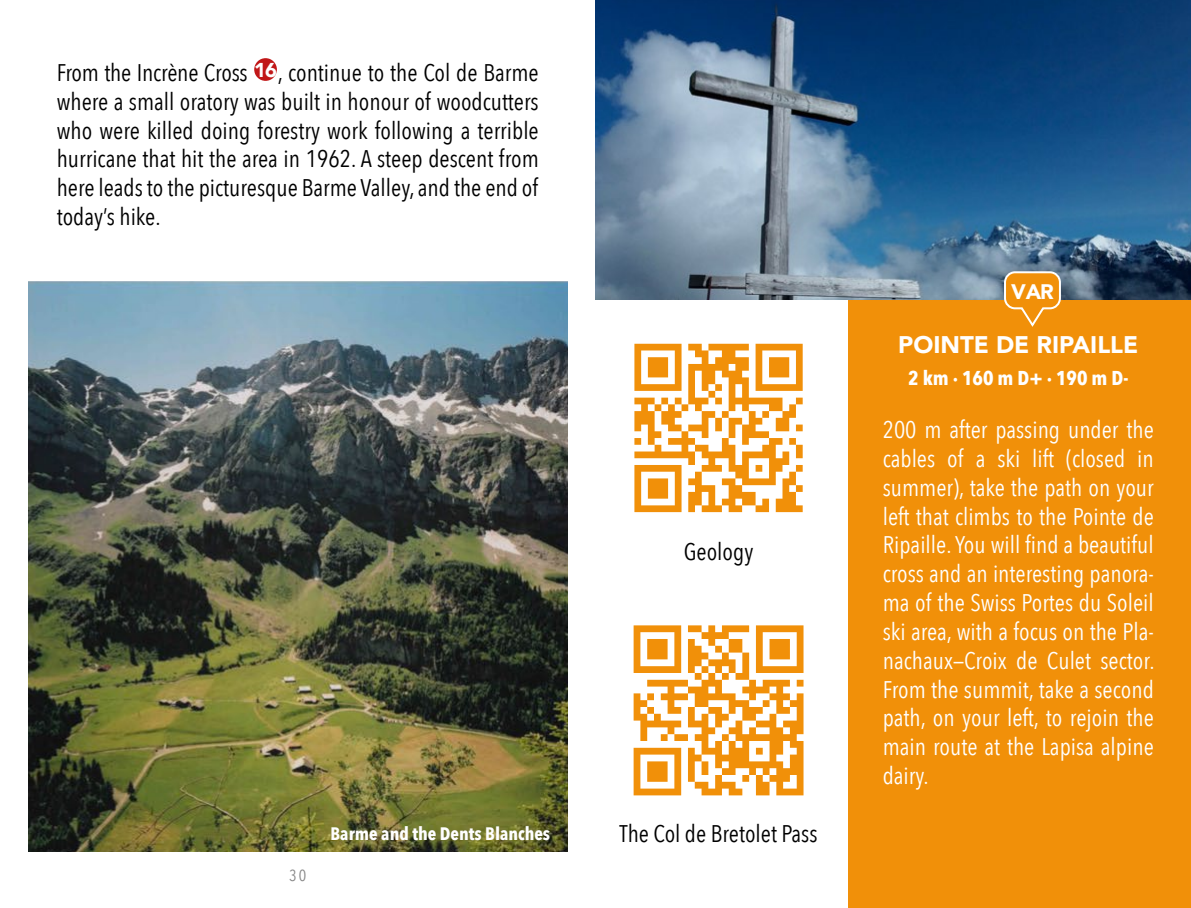
<style>
.page{position:relative;width:1191px;height:908px;background:#fff}
.page>*{position:absolute;margin:0;border:0;box-sizing:border-box;transform-origin:0 0}
.t1{font:24px/28.8px "Avenir Next Condensed";color:#fff;text-align:justify}
.t2{font:24px/28.8px "Avenir Next Condensed";color:#000;text-align:justify}
.t3{font:900 24px "Avenir";color:#fff}
.t4{font:900 21px "Avenir";color:#fff}
.t5{font:700 20px "Avenir Next Condensed";color:#fff}
.t6{font:700 18px "Avenir Next Condensed";color:#fff}
.t7{font:16px "Avenir Next Condensed";color:#878787}
</style>
<div class="page">
<div style="left:254px;top:58px;width:23px;height:23px;background:#c11718;border-radius:50%"></div>
<div style="left:848px;top:0;width:343px;height:907px;background:#f19009"></div>
<img style="left:595px;top:0;width:596px;height:299px">
<svg style="left:1003px;top:270px;width:59px;height:57px"></svg>
<img style="left:28px;top:281px;width:539px;height:569px">
<svg style="left:633px;top:625px;width:170px;height:170px"></svg>
<svg style="left:634px;top:343px;width:168px;height:169px"></svg>
<p class="t2" style="left:57px;top:57px;width:483px">From the Incrène Cross <sup>16</sup>, continue to the Col de Barme where a small oratory was built in honour of woodcutters who were killed doing forestry work following a terrible hurricane that hit the area in 1962. A steep descent from here leads to the picturesque Barme Valley, and the end of today’s hike.</p>
<p class="t7" style="left:289px;top:861px;width:18px">30</p>
<p class="t6" style="left:330px;top:822px;width:221px">Barme and the Dents Blanches</p>
<p class="t2" style="left:684px;top:535px;width:71px">Geology</p>
<p class="t2" style="left:619px;top:818px;width:199px">The Col de Bretolet Pass</p>
<p class="t4" style="left:1011px;top:273px;width:44px">VAR</p>
<p class="t3" style="left:898px;top:324px;width:241px">POINTE DE RIPAILLE</p>
<p class="t5" style="left:908px;top:366px;width:221px">2 km · 160 m D+ · 190 m D-</p>
<p class="t1" style="left:882px;top:414px;width:273px">200 m after passing under the cables of a ski lift (closed in summer), take the path on your left that climbs to the Pointe de Ripaille. You will find a beautiful cross and an interesting panora&shy;ma of the Swiss Portes du Soleil ski area, with a focus on the Pla&shy;nachaux—Croix de Culet sector.<br>From the summit, take a second path, on your left, to rejoin the main route at the Lapisa alpine dairy.</p>
</div>
